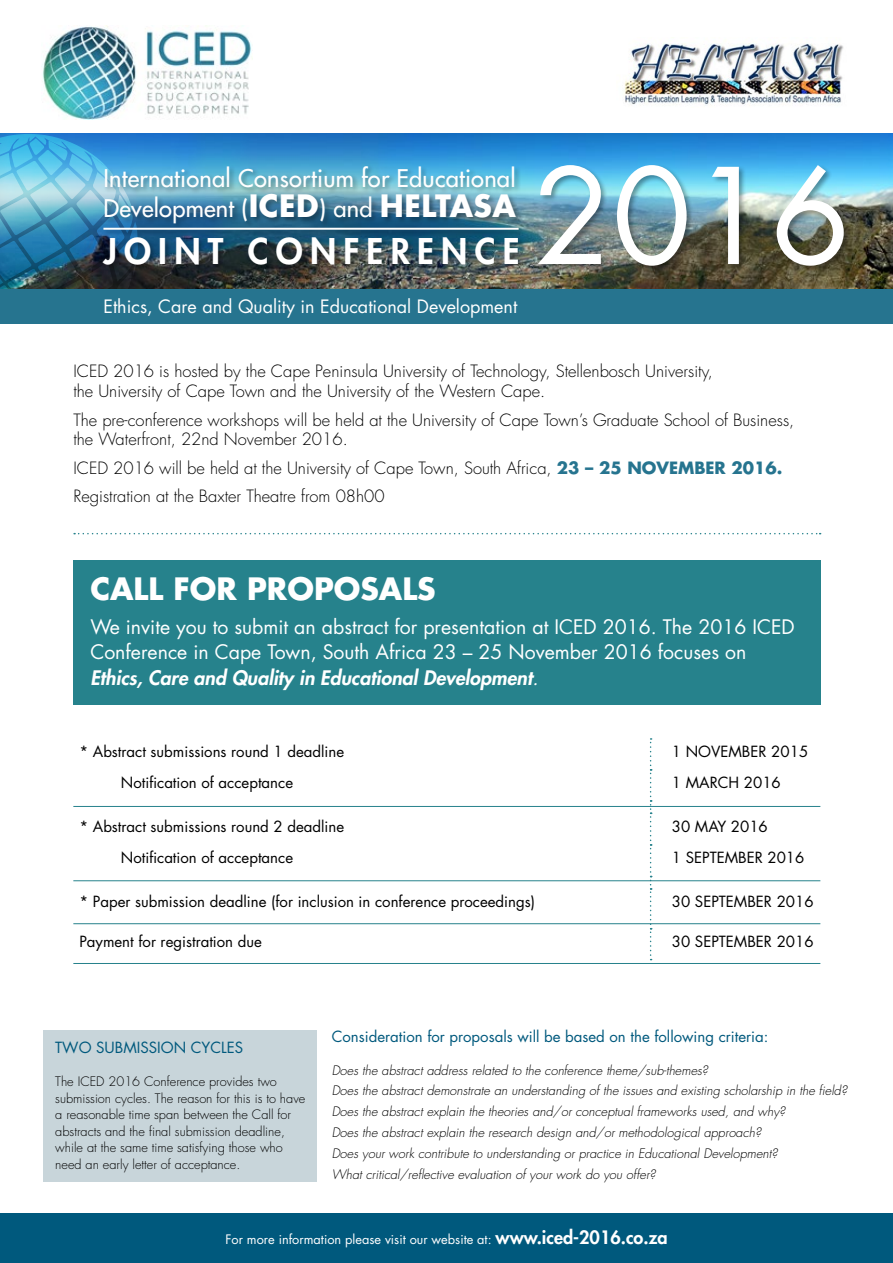
<style>
.page{position:relative;width:893px;height:1263px;background:#fff}
.page>*{position:absolute;margin:0;border:0;box-sizing:border-box;transform-origin:0 0}
.t1{font:129px "Futura Std";color:#fff}
.t2{font:800 34.5px "Futura Std";letter-spacing:.21em;color:#fff}
.t3{font:700 30px "Futura Std";color:#fff}
.t4{font:500 23.7px/30px "Futura Std";letter-spacing:.01em;color:#fff}
.t5{font:19.5px/25.5px "Futura Std";color:#fff}
.t6{font:18px "Futura Std";color:#fff}
.t7{font:300 16.5px/19.8px "Futura Std";color:#000}
.t8{font:15px "Futura Std";color:#000}
.t9{font:15px "Futura Std";color:#00597d}
.t10{font:italic 300 12.75px/20.7px "Futura Std";color:#000}
.t11{font:300 12.75px/16.5px "Futura Std";color:#000}
.t12{font:12.75px "Futura Std";color:#fff}
.s1{font-weight:700;font-size:30px}
.s2{font-weight:700;color:#26748f}
.s3{font-weight:800;font-style:italic}
.s4{font-style:italic}
.s5{font-weight:800;font-size:18px}
</style>
<div class="page">
<div style="left:73px;top:560px;width:747px;height:145px;background:#26828c"></div>
<div style="left:43px;top:1030px;width:274px;height:151px;background:#c8d5da"></div>
<img style="left:138px;top:134px;width:755px;height:155px">
<img style="left:0;top:133px;width:138px;height:156px">
<div style="left:101px;top:164px;width:750px;height:109px;background:#000;opacity:.36"></div>
<hr style="left:103px;top:228px;width:416px;height:2px;background:#fff">
<div style="left:0;top:289px;width:893px;height:35px;background:#26748f"></div>
<div style="left:0;top:1213px;width:893px;height:50px;background:#00597d"></div>
<img style="left:42px;top:26px;width:211px;height:94px">
<svg style="left:74px;top:533px;width:747px;height:1px"></svg>
<img style="left:624px;top:43px;width:220px;height:63px">
<svg style="left:650px;top:738px;width:2px;height:222px"></svg>
<hr style="left:73px;top:806px;width:747px;height:1px;background:#26828c">
<hr style="left:73px;top:880px;width:747px;height:1px;background:#26828c">
<hr style="left:73px;top:923px;width:747px;height:1px;background:#26828c">
<hr style="left:73px;top:963px;width:747px;height:1px;background:#26828c">
<h3 class="t4" style="left:103px;top:163px;width:414px">International Consortium for Educational<br>Development (<span class="s1">ICED</span>) and <span class="s1">HELTASA</span></h3>
<h2 class="t2" style="left:103px;top:230px;width:418px">JOINT CONFERENCE</h2>
<h3 class="t6" style="left:103px;top:295px;width:415px">Ethics, Care and Quality in Educational Development</h3>
<h1 class="t1" style="left:533px;top:134px;width:319px">2016</h1>
<p class="t7" style="left:73px;top:362px;width:641px">ICED 2016 is hosted by the Cape Peninsula University of Technology, Stellenbosch University, the University of Cape Town and the University of the Western Cape.</p>
<p class="t7" style="left:73px;top:410px;width:722px">The pre-conference workshops will be held at the University of Cape Town’s Graduate School of Business, the Waterfront, 22nd November 2016.</p>
<p class="t7" style="left:73px;top:454px;width:711px;line-height:28.3px">ICED 2016 will be held at the University of Cape Town, South Africa, <span class="s2">23 – 25 NOVEMBER 2016.<br></span>Registration at the Baxter Theatre from 08h00</p>
<h3 class="t3" style="left:90px;top:568px;width:347px">CALL FOR PROPOSALS</h3>
<h3 class="t5" style="left:90px;top:614px;width:706px">We invite you to submit an abstract for presentation at ICED 2016. The 2016 ICED<br>Conference in Cape Town, South Africa 23 – 25 November 2016 focuses on<br><span class="s3">Ethics, Care and Quality in Educational Development</span><span class="s4">.</span></h3>
<p class="t8" style="left:79px;top:741px;width:266px">* Abstract submissions round 1 deadline</p>
<p class="t8" style="left:672px;top:741px;width:138px">1 NOVEMBER 2015</p>
<p class="t8" style="left:121px;top:773px;width:174px">Notification of acceptance</p>
<p class="t8" style="left:672px;top:773px;width:110px">1 MARCH 2016</p>
<p class="t8" style="left:79px;top:816px;width:266px">* Abstract submissions round 2 deadline</p>
<p class="t8" style="left:672px;top:816px;width:97px">30 MAY 2016</p>
<p class="t8" style="left:121px;top:848px;width:174px">Notification of acceptance</p>
<p class="t8" style="left:672px;top:848px;width:134px">1 SEPTEMBER 2016</p>
<p class="t8" style="left:79px;top:892px;width:457px">* Paper submission deadline (for inclusion in conference proceedings)</p>
<p class="t8" style="left:672px;top:892px;width:143px">30 SEPTEMBER 2016</p>
<p class="t8" style="left:79px;top:932px;width:184px">Payment for registration due</p>
<p class="t8" style="left:672px;top:932px;width:143px">30 SEPTEMBER 2016</p>
<p class="t9" style="left:55px;top:1038px;width:190px">TWO SUBMISSION CYCLES</p>
<p class="t11" style="left:55px;top:1074px;width:252px">The ICED 2016 Conference provides two submission cycles. The reason for this is to have a reasonable time span between the Call for abstracts and the final submission deadline, while at the same time satisfying those who need an early letter of acceptance.</p>
<p class="t9" style="left:332px;top:1026px;width:438px">Consideration for proposals will be based on the following criteria:</p>
<p class="t10" style="left:332px;top:1060px;width:517px">Does the abstract address related to the conference theme/sub-themes?<br>Does the abstract demonstrate an understanding of the issues and existing scholarship in the field?<br>Does the abstract explain the theories and/or conceptual frameworks used, and why?<br>Does the abstract explain the research design and/or methodological approach?<br>Does your work contribute to understanding or practice in Educational Development?<br>What critical/reflective evaluation of your work do you offer?</p>
<p class="t12" style="left:225px;top:1231px;width:444px">For more information please visit our website at: <span class="s5">www.iced-2016.co.za</span></p>
</div>
